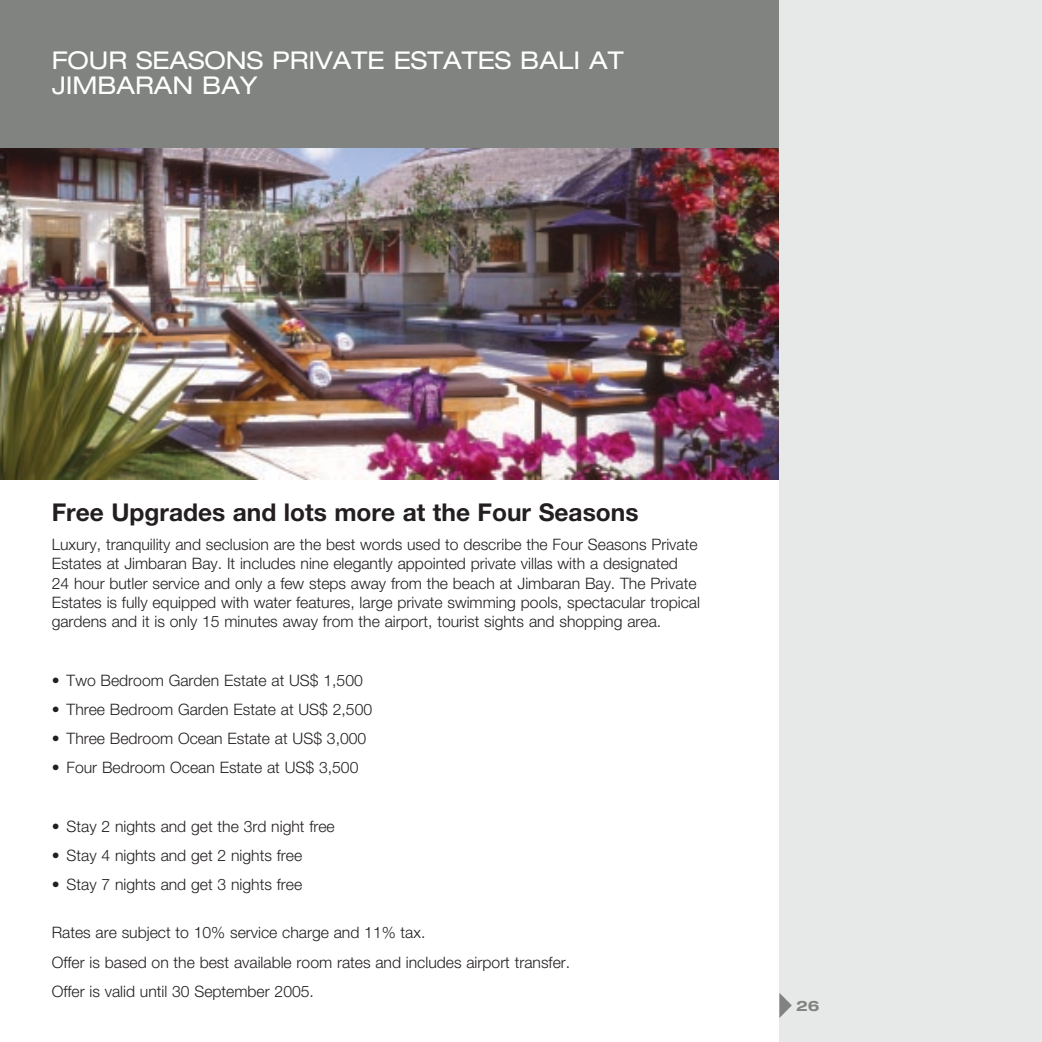
<style>
.page{position:relative;width:1042px;height:1042px;background:#fff}
.page>*{position:absolute;margin:0;border:0;box-sizing:border-box;transform-origin:0 0}
.t1{font:expanded 24.5px/24.5px "Helvetica Neue";color:#fff}
.t2{font:700 24.5px "Helvetica Neue";color:#231f20}
.t3{font:300 15.75px/19.2px "Helvetica Neue";color:#231f20}
.t4{font:700 expanded 14.35px "Helvetica Neue";color:#808380}
</style>
<div class="page">
<div style="left:0;top:0;width:1041px;height:149px;background:#808380"></div>
<img style="left:0;top:149px;width:779px;height:330px">
<div style="left:779px;top:0;width:262px;height:1041px;background:#e7e8e8"></div>
<svg style="left:779px;top:993px;width:12px;height:24px"></svg>
<h1 class="t1" style="left:52px;top:51px;width:573px">FOUR SEASONS PRIVATE ESTATES BALI AT<br>JIMBARAN BAY</h1>
<h1 class="t2" style="left:52px;top:503px;width:588px">Free Upgrades and lots more at the Four Seasons</h1>
<p class="t3" style="left:52px;top:536px;width:649px">Luxury, tranquility and seclusion are the best words used to describe the Four Seasons Private Estates at Jimbaran Bay. It includes nine elegantly appointed private villas with a designated<br>24 hour butler service and only a few steps away from the beach at Jimbaran Bay. The Private Estates is fully equipped with water features, large private swimming pools, spectacular tropical gardens and it is only 15 minutes away from the airport, tourist sights and shopping area.</p>
<p class="t3" style="left:52px;top:671px;width:312px">• Two Bedroom Garden Estate at US$ 1,500</p>
<p class="t3" style="left:52px;top:700px;width:322px">• Three Bedroom Garden Estate at US$ 2,500</p>
<p class="t3" style="left:52px;top:730px;width:316px">• Three Bedroom Ocean Estate at US$ 3,000</p>
<p class="t3" style="left:52px;top:759px;width:308px">• Four Bedroom Ocean Estate at US$ 3,500</p>
<p class="t3" style="left:52px;top:817px;width:284px">• Stay 2 nights and get the 3rd night free</p>
<p class="t3" style="left:52px;top:846px;width:252px">• Stay 4 nights and get 2 nights free</p>
<p class="t3" style="left:52px;top:876px;width:252px">• Stay 7 nights and get 3 nights free</p>
<p class="t3" style="left:52px;top:919px;width:520px;line-height:29.2px">Rates are subject to 10% service charge and 11% tax.<br>Offer is based on the best available room rates and includes airport transfer.<br>Offer is valid until 30 September 2005.</p>
<p class="t4" style="left:796px;top:999px;width:25px">26</p>
</div>
